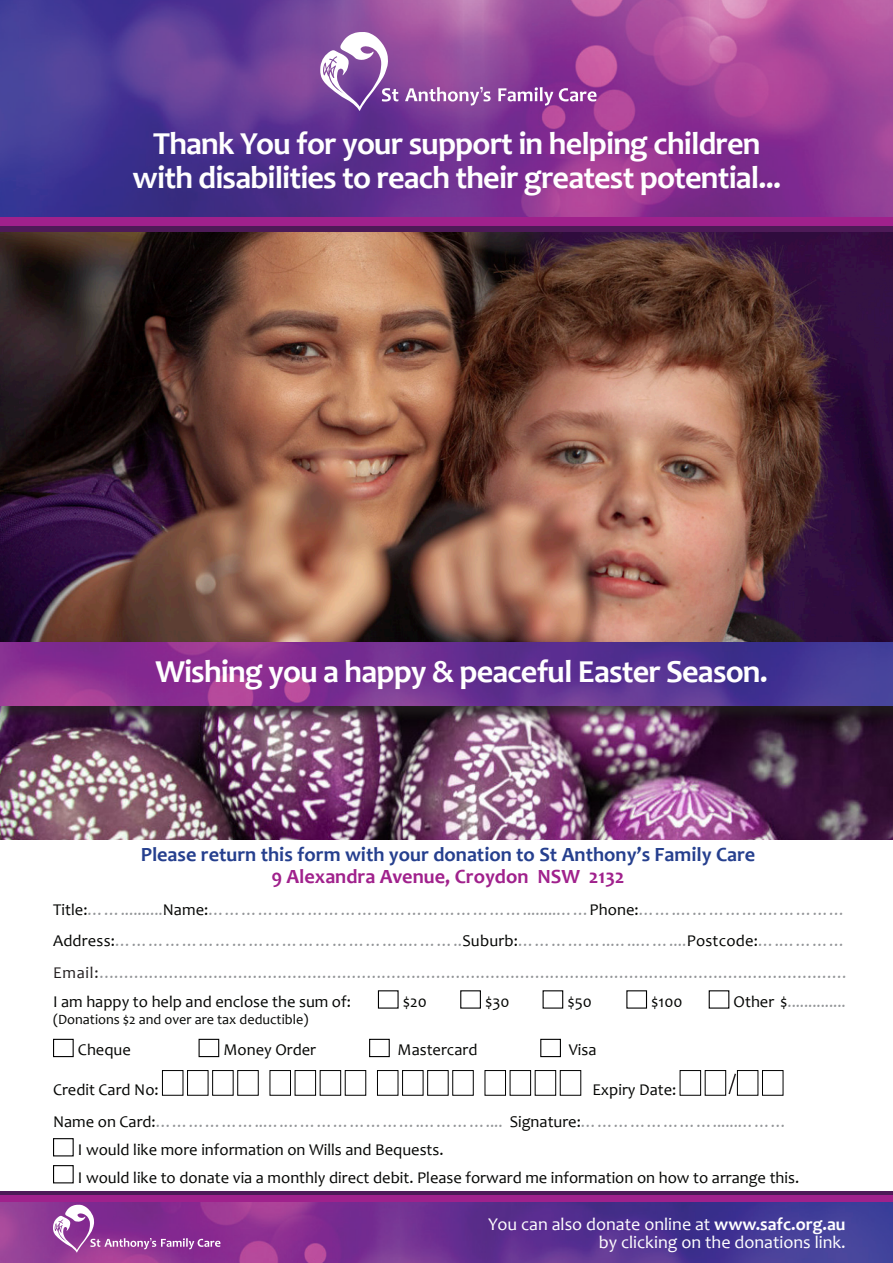
<style>
.page{position:relative;width:893px;height:1263px;background:#fff}
.page>*{position:absolute;margin:0;border:0;box-sizing:border-box;transform-origin:0 0}
.t1{font:700 32.25px/34.5px "Candara";letter-spacing:-.025em;color:#fff;text-align:center}
.t2{font:700 20.25px/21.8px "Candara";color:#253f8e;text-align:center}
.t3{font:18px/17.7px "Candara";color:#fff;text-align:right}
.t4{font:16.5px "Candara";letter-spacing:.005em;color:#939598}
.t5{font:16.5px "Candara";color:#040503}
.t6{font:14.25px "Candara";color:#040503}
.s1{color:#a0218c}
.s2{color:#040503}
.s3{color:#231f20}
.s4{font-weight:700}
</style>
<div class="page">
<div style="left:0;top:1191px;width:893px;height:10px;background:#4d1a57"></div>
<div style="left:0;top:1195px;width:893px;height:16px;background:#a0218c"></div>
<img style="left:0;top:1202px;width:893px;height:61px">
<div style="left:460px;top:990px;width:21px;height:18px;background:#fff;border:1px solid #000"></div>
<div style="left:53px;top:1039px;width:21px;height:18px;background:#fff;border:1px solid #000"></div>
<div style="left:199px;top:1039px;width:20px;height:18px;background:#fff;border:1px solid #000"></div>
<div style="left:369px;top:1039px;width:21px;height:18px;background:#fff;border:1px solid #000"></div>
<div style="left:540px;top:1039px;width:21px;height:18px;background:#fff;border:1px solid #000"></div>
<div style="left:162px;top:1070px;width:21px;height:25px;background:#fff;border:1px solid #000"></div>
<div style="left:187px;top:1070px;width:21px;height:25px;background:#fff;border:1px solid #000"></div>
<div style="left:212px;top:1070px;width:21px;height:25px;background:#fff;border:1px solid #000"></div>
<div style="left:270px;top:1070px;width:21px;height:25px;background:#fff;border:1px solid #000"></div>
<div style="left:295px;top:1070px;width:21px;height:25px;background:#fff;border:1px solid #000"></div>
<div style="left:320px;top:1070px;width:21px;height:25px;background:#fff;border:1px solid #000"></div>
<div style="left:377px;top:1070px;width:21px;height:25px;background:#fff;border:1px solid #000"></div>
<div style="left:402px;top:1070px;width:21px;height:25px;background:#fff;border:1px solid #000"></div>
<div style="left:427px;top:1070px;width:21px;height:25px;background:#fff;border:1px solid #000"></div>
<div style="left:485px;top:1070px;width:21px;height:25px;background:#fff;border:1px solid #000"></div>
<div style="left:510px;top:1070px;width:21px;height:25px;background:#fff;border:1px solid #000"></div>
<div style="left:535px;top:1070px;width:21px;height:25px;background:#fff;border:1px solid #000"></div>
<div style="left:680px;top:1070px;width:21px;height:25px;background:#fff;border:1px solid #000"></div>
<div style="left:705px;top:1070px;width:21px;height:25px;background:#fff;border:1px solid #000"></div>
<div style="left:737px;top:1070px;width:21px;height:25px;border:1px solid #000"></div>
<div style="left:762px;top:1070px;width:21px;height:25px;background:#fff;border:1px solid #000"></div>
<div style="left:53px;top:1138px;width:21px;height:18px;background:#fff;border:1px solid #000"></div>
<div style="left:53px;top:1165px;width:21px;height:18px;background:#fff;border:1px solid #000"></div>
<svg style="left:728px;top:1072px;width:9px;height:24px"></svg>
<svg style="left:53px;top:1205px;width:167px;height:47px"></svg>
<img style="left:0;top:232px;width:893px;height:409px">
<img style="left:0;top:0;width:893px;height:217px">
<div style="left:0;top:217px;width:893px;height:12px;background:#a0218c"></div>
<div style="left:0;top:226px;width:893px;height:6px;background:#4d1a57"></div>
<img style="left:0;top:722px;width:893px;height:117px">
<div style="left:0;top:641px;width:893px;height:81px;background:#231f20;opacity:.75"></div>
<img style="left:0;top:642px;width:893px;height:64px">
<svg style="left:320px;top:32px;width:78px;height:79px"></svg>
<svg style="left:405px;top:87px;width:86px;height:19px"></svg>
<svg style="left:498px;top:87px;width:55px;height:19px"></svg>
<svg style="left:559px;top:88px;width:37px;height:13px"></svg>
<p class="t1" style="left:133px;top:126px;width:650px">Thank You for your support in helping children with disabilities to reach their greatest potential...</p>
<p class="t1" style="left:155px;top:653px;width:614px">Wishing you a happy &amp; peaceful Easter Season.</p>
<p class="t2" style="left:141px;top:843px;width:616px">Please return this form with your donation to St Anthony’s Family Care<br><span class="s1">9 Alexandra Avenue, Croydon NSW 2132</span></p>
<p class="t4" style="left:53px;top:899px;width:794px"><span class="s2">Title:</span>……..........<span class="s2">Name:</span>…………………………………………………........……<span class="s2">Phone:</span>…….…………….……………</p>
<p class="t4" style="left:53px;top:931px;width:794px"><span class="s2">Address:</span>…………………………………………….………..<span class="s2">Suburb:</span>……………..…..……....<span class="s2">Postcode:</span>….…………</p>
<p class="t4" style="left:53px;top:962px;width:795px"><span class="s3">Email:</span>.......................................................................................................................................................</p>
<p class="t5" style="left:53px;top:991px;width:299px">I am happy to help and enclose the sum of:</p>
<p class="t5" style="left:403px;top:991px;width:26px">$20</p>
<p class="t5" style="left:485px;top:991px;width:26px">$30</p>
<p class="t5" style="left:567px;top:991px;width:26px">$50</p>
<p class="t5" style="left:651px;top:991px;width:33px">$100</p>
<p class="t4" style="left:734px;top:991px;width:114px"><span class="s2">Other $</span>..............</p>
<p class="t6" style="left:53px;top:1010px;width:257px">(Donations $2 and over are tax deductible)</p>
<p class="t5" style="left:78px;top:1040px;width:54px">Cheque</p>
<p class="t5" style="left:223px;top:1040px;width:94px">Money Order</p>
<p class="t5" style="left:398px;top:1040px;width:81px">Mastercard</p>
<p class="t5" style="left:569px;top:1040px;width:29px">Visa</p>
<p class="t5" style="left:53px;top:1080px;width:107px">Credit Card No:</p>
<p class="t5" style="left:592px;top:1080px;width:86px">Expiry Date:</p>
<p class="t4" style="left:53px;top:1111px;width:736px"><span class="s2">Name on Card:</span>………………..….…………………….………….... <span class="s2">Signature:</span>……………………......………</p>
<p class="t5" style="left:78px;top:1139px;width:367px">I would like more information on Wills and Bequests.</p>
<p class="t5" style="left:78px;top:1167px;width:723px">I would like to donate via a monthly direct debit. Please forward me information on how to arrange this.</p>
<p class="t3" style="left:488px;top:1215px;width:359px">You can also donate online at <span class="s4">www.safc.org.au </span>by clicking on the donations link.</p>
</div>
